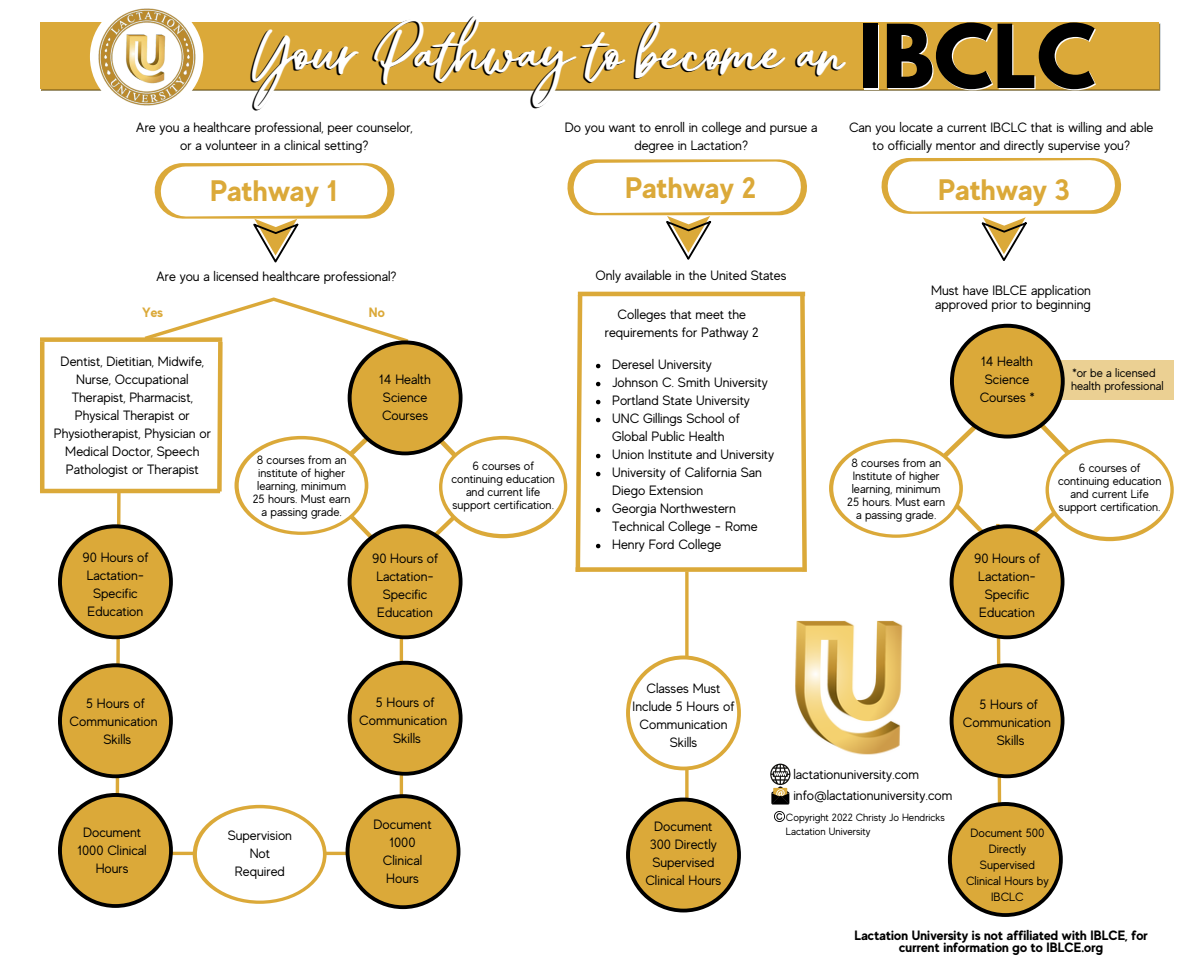
<style>
.page{position:relative;width:1188px;height:972px;background:#fff}
.page>*{position:absolute;margin:0;border:0;box-sizing:border-box;transform-origin:0 0}
.t1{font:700 78px "League Spartan";color:#fff}
.t2{font:41.7px "Christian Heedlay";color:#000}
.t3{font:700 29.55px "MADE Evolve Sans";color:#dba939}
.t4{font:13.5px/18px "MADE Evolve Sans";color:#000;text-align:center}
.t5{font:700 13.5px/12.3px "MADE Evolve Sans";color:#000;text-align:center}
.t6{font:700 13.5px "MADE Evolve Sans";color:#dba939}
.t7{font:12px/13px "MADE Evolve Sans";color:#000;text-align:center}
.t8{font:10.5px/14px "MADE Evolve Sans";color:#000}
</style>
<div class="page">
<svg style="left:42px;top:23px;width:1118px;height:68px;background:#a18748"></svg>
<div style="left:40px;top:22px;width:1118px;height:67px;background:#dba939"></div>
<svg style="left:154px;top:163px;width:241px;height:100px"></svg>
<svg style="left:114px;top:493px;width:8px;height:300px"></svg>
<svg style="left:567px;top:159px;width:240px;height:101px"></svg>
<svg style="left:881px;top:158px;width:241px;height:103px"></svg>
<svg style="left:685px;top:572px;width:4px;height:226px"></svg>
<hr style="left:400px;top:551px;width:3px;height:270px;background:#dba939">
<svg style="left:626px;top:798px;width:115px;height:114px"></svg>
<div style="left:630px;top:802px;width:107px;height:107px;background:#dba939;border-radius:50%"></div>
<hr style="left:578px;top:292px;width:227px;height:4px;background:#dba939">
<div style="left:576px;top:567px;width:227px;height:5px;background:#dba939"></div>
<svg style="left:596px;top:364px;width:4px;height:4px"></svg>
<svg style="left:596px;top:382px;width:4px;height:4px"></svg>
<svg style="left:596px;top:400px;width:4px;height:4px"></svg>
<svg style="left:596px;top:418px;width:4px;height:4px"></svg>
<svg style="left:596px;top:454px;width:4px;height:4px"></svg>
<svg style="left:596px;top:472px;width:4px;height:4px"></svg>
<svg style="left:596px;top:508px;width:4px;height:4px"></svg>
<svg style="left:596px;top:544px;width:4px;height:4px"></svg>
<svg style="left:575px;top:291px;width:10px;height:281px"></svg>
<svg style="left:798px;top:291px;width:9px;height:281px"></svg>
<svg style="left:58px;top:524px;width:115px;height:115px"></svg>
<div style="left:62px;top:528px;width:107px;height:107px;background:#dba939;border-radius:50%"></div>
<svg style="left:439px;top:436px;width:128px;height:102px"></svg>
<div style="left:442px;top:440px;width:122px;height:94px;background:#fff;border-radius:50%"></div>
<hr style="left:40px;top:489px;width:180px;height:4px;background:#dba939">
<svg style="left:141px;top:297px;width:348px;height:274px"></svg>
<div style="left:40px;top:337px;width:182px;height:5px;background:#dba939"></div>
<hr style="left:40px;top:342px;width:4px;height:150px;background:#dba939">
<svg style="left:58px;top:663px;width:115px;height:115px"></svg>
<div style="left:62px;top:667px;width:107px;height:107px;background:#dba939;border-radius:50%"></div>
<hr style="left:124px;top:852px;width:93px;height:3px;background:#dba939">
<hr style="left:307px;top:852px;width:93px;height:3px;background:#dba939">
<svg style="left:193px;top:805px;width:134px;height:99px"></svg>
<div style="left:197px;top:808px;width:126px;height:93px;background:#fff;border-radius:50%"></div>
<svg style="left:58px;top:793px;width:115px;height:115px"></svg>
<div style="left:62px;top:797px;width:107px;height:107px;background:#dba939;border-radius:50%"></div>
<svg style="left:348px;top:524px;width:115px;height:115px"></svg>
<div style="left:352px;top:528px;width:107px;height:107px;background:#dba939;border-radius:50%"></div>
<svg style="left:348px;top:661px;width:115px;height:115px"></svg>
<div style="left:352px;top:665px;width:107px;height:107px;background:#dba939;border-radius:50%"></div>
<svg style="left:346px;top:794px;width:114px;height:115px"></svg>
<div style="left:350px;top:798px;width:107px;height:107px;background:#dba939;border-radius:50%"></div>
<svg style="left:348px;top:340px;width:115px;height:115px"></svg>
<div style="left:352px;top:344px;width:107px;height:108px;background:#dba939;border-radius:50%"></div>
<div style="left:90px;top:0;width:113px;height:113px;background:#fff;border-radius:50%"></div>
<img style="left:96px;top:8px;width:101px;height:98px">
<div style="left:626px;top:656px;width:115px;height:114px;background:#dba939;border-radius:50%"></div>
<div style="left:630px;top:659px;width:107px;height:108px;background:#fff;border-radius:50%"></div>
<div style="left:1046px;top:360px;width:128px;height:39px;background:#ebd093"></div>
<svg style="left:924px;top:389px;width:171px;height:426px"></svg>
<svg style="left:829px;top:439px;width:134px;height:99px"></svg>
<div style="left:833px;top:442px;width:126px;height:93px;background:#fff;border-radius:50%"></div>
<svg style="left:1046px;top:439px;width:128px;height:102px"></svg>
<div style="left:1049px;top:442px;width:121px;height:95px;background:#fff;border-radius:50%"></div>
<svg style="left:950px;top:524px;width:114px;height:115px"></svg>
<div style="left:954px;top:528px;width:107px;height:107px;background:#dba939;border-radius:50%"></div>
<svg style="left:950px;top:663px;width:114px;height:115px"></svg>
<div style="left:954px;top:667px;width:107px;height:107px;background:#dba939;border-radius:50%"></div>
<svg style="left:948px;top:802px;width:115px;height:115px"></svg>
<div style="left:952px;top:806px;width:107px;height:107px;background:#dba939;border-radius:50%"></div>
<svg style="left:950px;top:324px;width:115px;height:115px"></svg>
<div style="left:954px;top:328px;width:107px;height:107px;background:#dba939;border-radius:50%"></div>
<img style="left:795px;top:620px;width:108px;height:135px">
<svg style="left:770px;top:764px;width:20px;height:40px"></svg>
<svg style="left:775px;top:812px;width:10px;height:10px"></svg>
<p class="t2" style="left:250px;top:29px;width:595px">Your Pathway to become an</p>
<p class="t4" style="left:136px;top:118px;width:278px">Are you a healthcare professional, peer counselor, or a volunteer in a clinical setting?</p>
<p class="t1" style="left:859px;top:19px;width:239px">IBCLC</p>
<p class="t4" style="left:565px;top:118px;width:254px">Do you want to enroll in college and pursue a degree in Lactation?</p>
<p class="t3" style="left:625px;top:170px;width:133px">Pathway 2</p>
<p class="t4" style="left:849px;top:118px;width:306px">Can you locate a current IBCLC that is willing and able to officially mentor and directly supervise you?</p>
<p class="t3" style="left:938px;top:172px;width:134px">Pathway 3</p>
<p class="t3" style="left:210px;top:174px;width:130px">Pathway 1</p>
<p class="t4" style="left:156px;top:268px;width:242px">Are you a licensed healthcare professional?</p>
<p class="t6" style="left:142px;top:304px;width:23px">Yes</p>
<p class="t6" style="left:369px;top:304px;width:18px">No</p>
<p class="t4" style="left:54px;top:353px;width:159px">Dentist, Dietitian, Midwife,<br>Nurse, Occupational<br>Therapist, Pharmacist,<br>Physical Therapist or<br>Physiotherapist, Physician or<br>Medical Doctor, Speech<br>Pathologist or Therapist</p>
<p class="t4" style="left:82px;top:548px;width:68px">90 Hours of<br>Lactation-<br>Specific<br>Education</p>
<p class="t4" style="left:379px;top:370px;width:53px;text-align:left">14 Health<br>Science<br>Courses</p>
<p class="t7" style="left:253px;top:453px;width:99px">8 courses from an institute of higher learning, minimum<br>25 hours. Must earn a passing grade.</p>
<p class="t7" style="left:451px;top:459px;width:105px">6 courses of continuing education and current life support certification.</p>
<p class="t4" style="left:372px;top:550px;width:68px">90 Hours of<br>Lactation-<br>Specific<br>Education</p>
<p class="t4" style="left:70px;top:694px;width:90px">5 Hours of<br>Communication<br>Skills</p>
<p class="t4" style="left:78px;top:824px;width:71px">Document<br>1000 Clinical<br>Hours</p>
<p class="t4" style="left:228px;top:827px;width:66px">Supervision<br>Not<br>Required</p>
<p class="t4" style="left:359px;top:694px;width:90px">5 Hours of<br>Communication<br>Skills</p>
<p class="t4" style="left:373px;top:816px;width:60px">Document<br>1000<br>Clinical<br>Hours</p>
<p class="t4" style="left:595px;top:266px;width:193px">Only available in the United States</p>
<p class="t4" style="left:605px;top:305px;width:155px">Colleges that meet the requirements for Pathway 2</p>
<p class="t4" style="left:612px;top:356px;width:101px">Deresel University</p>
<p class="t4" style="left:612px;top:374px;width:157px">Johnson C. Smith University</p>
<p class="t4" style="left:612px;top:392px;width:139px">Portland State University</p>
<p class="t4" style="left:612px;top:410px;width:129px;text-align:left">UNC Gillings School of<br>Global Public Health</p>
<p class="t4" style="left:612px;top:446px;width:164px">Union Institute and University</p>
<p class="t4" style="left:612px;top:464px;width:151px;text-align:left">University of California San<br>Diego Extension</p>
<p class="t4" style="left:612px;top:500px;width:147px;text-align:left">Georgia Northwestern<br>Technical College - Rome</p>
<p class="t4" style="left:612px;top:536px;width:111px">Henry Ford College</p>
<p class="t4" style="left:931px;top:282px;width:162px">Must have IBLCE application</p>
<p class="t4" style="left:935px;top:295px;width:157px">approved prior to beginning</p>
<p class="t4" style="left:980px;top:353px;width:56px">14 Health<br>Science<br>Courses *</p>
<p class="t7" style="left:1071px;top:366px;width:94px;text-align:left">*or be a licensed health professional</p>
<p class="t7" style="left:847px;top:456px;width:99px">8 courses from an<br>Institute of higher learning, minimum<br>25 hours. Must earn a passing grade.</p>
<p class="t7" style="left:1058px;top:462px;width:105px">6 courses of continuing education and current Life support certification.</p>
<p class="t4" style="left:974px;top:550px;width:68px">90 Hours of<br>Lactation-<br>Specific<br>Education</p>
<p class="t4" style="left:633px;top:679px;width:103px">Classes Must<br>Include 5 Hours of<br>Communication<br>Skills</p>
<p class="t4" style="left:793px;top:765px;width:127px">lactationuniversity.com</p>
<p class="t4" style="left:963px;top:696px;width:90px">5 Hours of<br>Communication<br>Skills</p>
<p class="t4" style="left:645px;top:818px;width:77px">Document<br>300 Directly<br>Supervised<br>Clinical Hours</p>
<p class="t4" style="left:793px;top:787px;width:161px">info@lactationuniversity.com</p>
<p class="t8" style="left:786px;top:811px;width:161px">Copyright 2022 Christy Jo Hendricks<br>Lactation University</p>
<p class="t7" style="left:966px;top:825px;width:84px;line-height:16px">Document 500<br>Directly<br>Supervised<br>Clinical Hours by<br>IBCLC</p>
<p class="t5" style="left:855px;top:929px;width:295px">Lactation University is not affiliated with IBLCE, for current information go to IBLCE.org</p>
</div>
